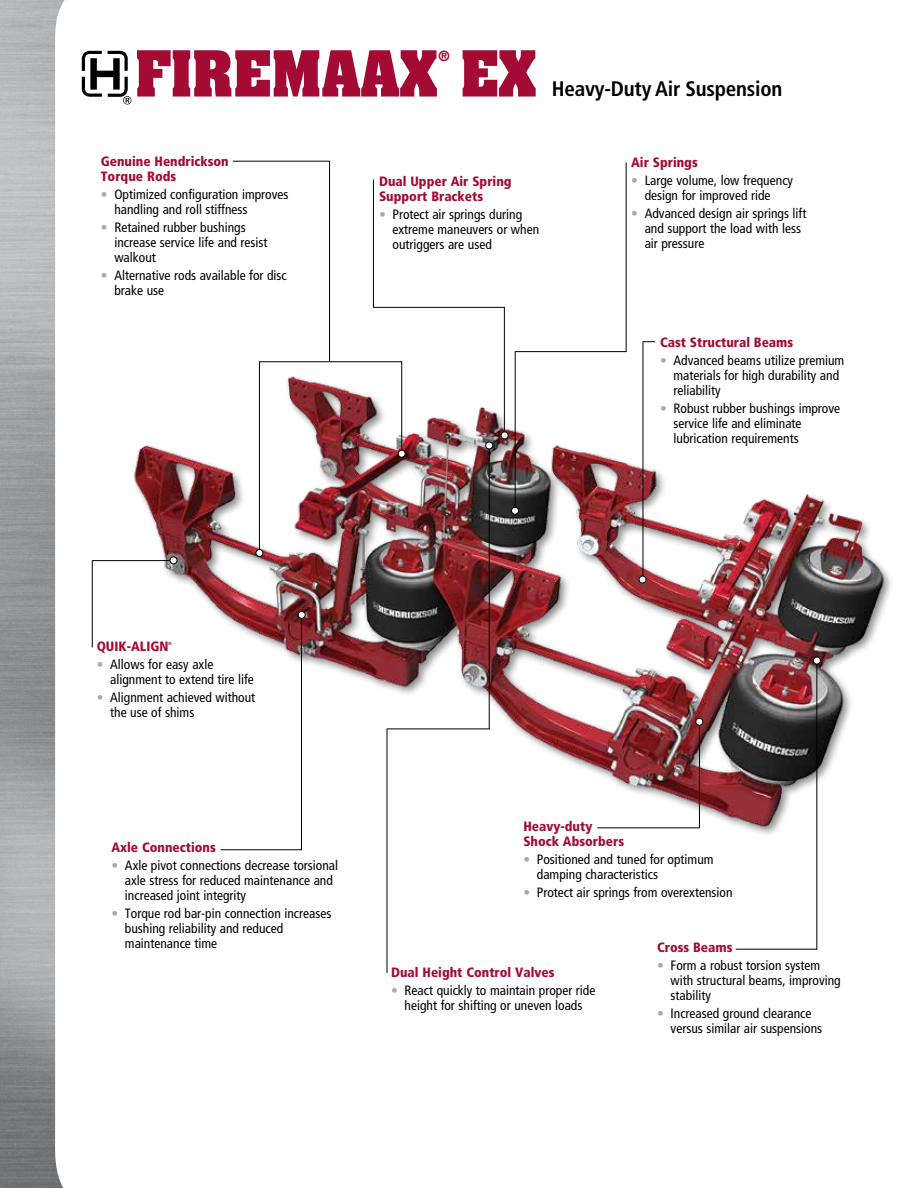
<style>
.page{position:relative;width:918px;height:1188px;background:#fff}
.page>*{position:absolute;margin:0;border:0;box-sizing:border-box;transform-origin:0 0}
.t1{font:700 54px "Aachen Std";color:#a30b35}
.t2{font:700 condensed 21px "Frutiger LT Std";letter-spacing:-.01em;color:#000}
.t3{font:condensed 13.5px/15px "Frutiger LT Std";color:#000}
.t4{font:900 condensed 13.5px/15px "Frutiger LT Std";color:#a30b35}
.t5{font:700 12px "Aachen Std";color:#a30b35}
.t6{font:900 condensed 4.5px "Frutiger LT Std";color:#a30b35}
.s1{color:#a7a9ac}
</style>
<div class="page">
<img style="left:0;top:0;width:65px;height:1188px">
<svg style="left:82px;top:51px;width:49px;height:54px"></svg>
<img style="left:129px;top:368px;width:758px;height:467px">
<hr style="left:816px;top:660px;width:1px;height:290px;background:#000">
<hr style="left:643px;top:341px;width:1px;height:237px;background:#000">
<svg style="left:643px;top:341px;width:12px;height:1px"></svg>
<hr style="left:699px;top:722px;width:1px;height:106px;background:#000">
<hr style="left:387px;top:729px;width:1px;height:244px;background:#000">
<hr style="left:301px;top:613px;width:1px;height:237px;background:#000">
<hr style="left:515px;top:352px;width:1px;height:156px;background:#000">
<hr style="left:401px;top:361px;width:1px;height:92px;background:#000">
<hr style="left:259px;top:361px;width:143px;height:1px;background:#000">
<hr style="left:259px;top:362px;width:1px;height:190px;background:#000">
<hr style="left:329px;top:161px;width:1px;height:201px;background:#000">
<hr style="left:92px;top:561px;width:1px;height:87px;background:#000">
<hr style="left:92px;top:560px;width:81px;height:1px;background:#000">
<hr style="left:515px;top:351px;width:111px;height:1px;background:#000">
<hr style="left:626px;top:163px;width:1px;height:189px;background:#000">
<hr style="left:373px;top:180px;width:1px;height:128px;background:#000">
<hr style="left:504px;top:307px;width:1px;height:128px;background:#000">
<hr style="left:373px;top:307px;width:132px;height:1px;background:#000">
<hr style="left:489px;top:445px;width:1px;height:284px;background:#000">
<hr style="left:387px;top:729px;width:102px;height:1px;background:#000">
<div style="left:398px;top:450px;width:7px;height:7px;background:#fff;border-radius:50%"></div>
<div style="left:398px;top:450px;width:8px;height:8px;border:1px solid #000;border-radius:50%"></div>
<div style="left:170px;top:557px;width:7px;height:7px;background:#fff;border-radius:50%"></div>
<div style="left:170px;top:556px;width:7px;height:8px;border:1px solid #000;border-radius:50%"></div>
<div style="left:256px;top:549px;width:7px;height:7px;background:#fff;border-radius:50%"></div>
<div style="left:256px;top:549px;width:7px;height:8px;border:1px solid #000;border-radius:50%"></div>
<div style="left:298px;top:611px;width:7px;height:7px;background:#fff;border-radius:50%"></div>
<div style="left:298px;top:611px;width:8px;height:8px;border:1px solid #000;border-radius:50%"></div>
<div style="left:486px;top:442px;width:7px;height:7px;background:#fff;border-radius:50%"></div>
<div style="left:485px;top:442px;width:8px;height:7px;border:1px solid #000;border-radius:50%"></div>
<div style="left:512px;top:507px;width:7px;height:7px;background:#fff;border-radius:50%"></div>
<div style="left:511px;top:507px;width:8px;height:8px;border:1px solid #000;border-radius:50%"></div>
<div style="left:501px;top:432px;width:7px;height:7px;background:#fff;border-radius:50%"></div>
<div style="left:501px;top:432px;width:7px;height:7px;border:1px solid #000;border-radius:50%"></div>
<div style="left:639px;top:576px;width:7px;height:7px;background:#fff;border-radius:50%"></div>
<div style="left:639px;top:576px;width:7px;height:7px;border:1px solid #000;border-radius:50%"></div>
<div style="left:813px;top:657px;width:7px;height:7px;background:#fff;border-radius:50%"></div>
<div style="left:813px;top:657px;width:8px;height:7px;border:1px solid #000;border-radius:50%"></div>
<div style="left:696px;top:718px;width:7px;height:7px;background:#fff;border-radius:50%"></div>
<div style="left:695px;top:718px;width:8px;height:8px;border:1px solid #000;border-radius:50%"></div>
<hr style="left:597px;top:827px;width:103px;height:1px;background:#000">
<hr style="left:736px;top:949px;width:81px;height:1px;background:#000">
<hr style="left:233px;top:161px;width:97px;height:1px;background:#000">
<hr style="left:221px;top:849px;width:81px;height:1px;background:#000">
<h1 class="t1" style="left:135px;top:35px;width:403px">FIREMAAX EX</h1>
<p class="t5" style="left:438px;top:47px;width:13px">®</p>
<h2 class="t2" style="left:552px;top:76px;width:232px">Heavy-Duty Air Suspension</h2>
<p class="t4" style="left:101px;top:154px;width:129px">Genuine Hendrickson<br>Torque Rods</p>
<p class="t3" style="left:114px;top:187px;width:176px;text-indent:-14px"><span class="s1">•</span> Optimized configuration improves handling and roll stiffness</p>
<p class="t3" style="left:114px;top:220px;width:155px;text-indent:-14px"><span class="s1">•</span> Retained rubber bushings increase service life and resist walkout</p>
<p class="t3" style="left:114px;top:268px;width:174px;text-indent:-14px"><span class="s1">•</span> Alternative rods available for disc brake use</p>
<p class="t4" style="left:379px;top:174px;width:134px">Dual Upper Air Spring<br>Support Brackets</p>
<p class="t3" style="left:393px;top:207px;width:148px;text-indent:-14px"><span class="s1">•</span> Protect air springs during extreme maneuvers or when outriggers are used</p>
<p class="t4" style="left:631px;top:155px;width:68px">Air Springs</p>
<p class="t3" style="left:645px;top:173px;width:150px;text-indent:-14px"><span class="s1">•</span> Large volume, low frequency design for improved ride</p>
<p class="t3" style="left:645px;top:206px;width:163px;text-indent:-14px"><span class="s1">•</span> Advanced design air springs lift and support the load with less air pressure</p>
<p class="t4" style="left:660px;top:334px;width:135px">Cast Structural Beams</p>
<p class="t3" style="left:674px;top:353px;width:172px;text-indent:-14px"><span class="s1">•</span> Advanced beams utilize premium materials for high durability and reliability</p>
<p class="t3" style="left:674px;top:401px;width:168px;text-indent:-14px"><span class="s1">•</span> Robust rubber bushings improve service life and eliminate lubrication requirements</p>
<p class="t4" style="left:97px;top:639px;width:73px">QUIK-ALIGN</p>
<p class="t6" style="left:168px;top:640px;width:5px">®</p>
<p class="t3" style="left:110px;top:657px;width:145px;text-indent:-14px"><span class="s1">•</span> Allows for easy axle alignment to extend tire life</p>
<p class="t3" style="left:110px;top:690px;width:147px;text-indent:-14px"><span class="s1">•</span> Alignment achieved without the use of shims</p>
<p class="t4" style="left:111px;top:840px;width:106px">Axle Connections</p>
<p class="t3" style="left:125px;top:858px;width:215px;text-indent:-14px"><span class="s1">•</span> Axle pivot connections decrease torsional axle stress for reduced maintenance and increased joint integrity</p>
<p class="t3" style="left:125px;top:906px;width:208px;text-indent:-14px"><span class="s1">•</span> Torque rod bar-pin connection increases bushing reliability and reduced maintenance time</p>
<p class="t4" style="left:523px;top:819px;width:102px">Heavy-duty<br>Shock Absorbers</p>
<p class="t3" style="left:537px;top:852px;width:178px;text-indent:-14px"><span class="s1">•</span> Positioned and tuned for optimum damping characteristics</p>
<p class="t3" style="left:523px;top:885px;width:211px"><span class="s1">•</span> Protect air springs from overextension</p>
<p class="t4" style="left:391px;top:964px;width:165px">Dual Height Control Valves</p>
<p class="t3" style="left:391px;top:983px;width:206px;text-align:center"><span class="s1">•</span> React quickly to maintain proper ride height for shifting or uneven loads</p>
<p class="t4" style="left:657px;top:940px;width:77px">Cross Beams</p>
<p class="t3" style="left:671px;top:958px;width:172px;text-indent:-14px"><span class="s1">•</span> Form a robust torsion system with structural beams, improving stability</p>
<p class="t3" style="left:671px;top:1006px;width:153px;text-indent:-14px"><span class="s1">•</span> Increased ground clearance versus similar air suspensions</p>
</div>
